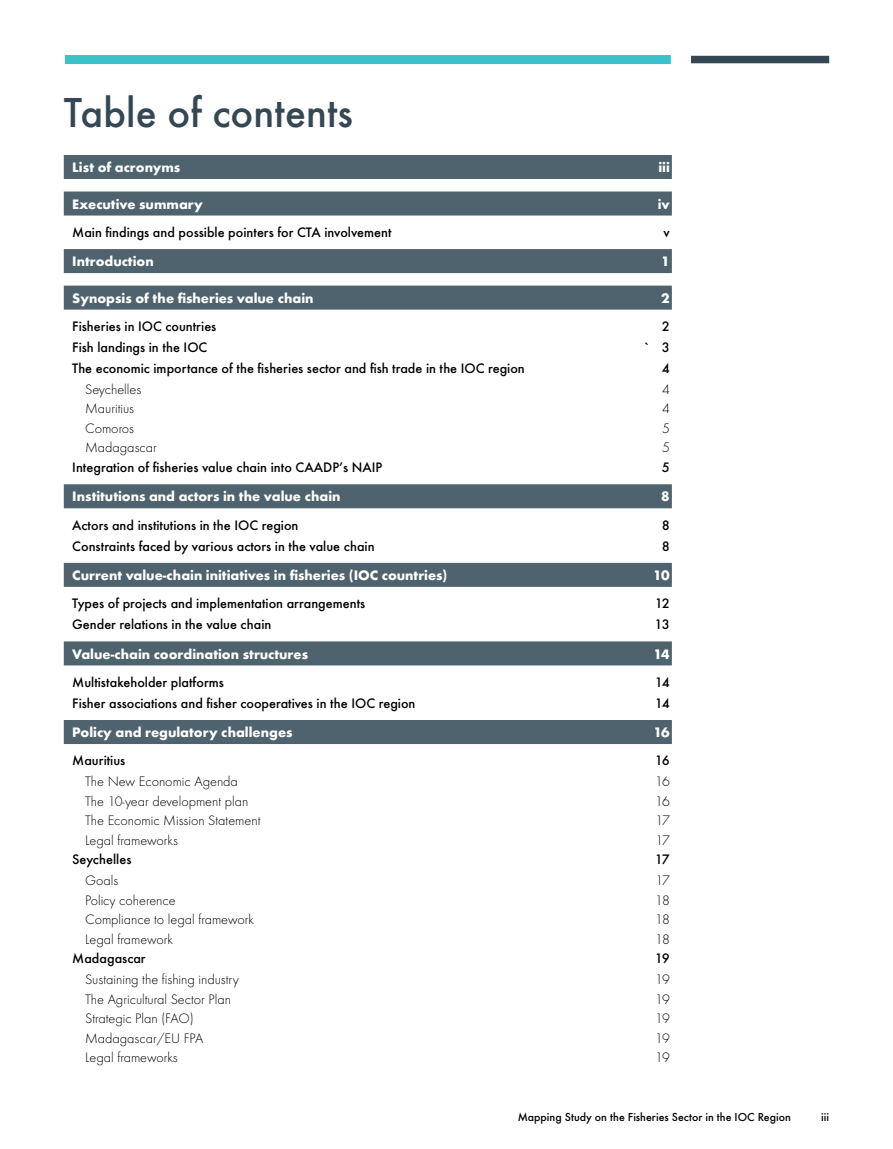
<style>
.page{position:relative;width:893px;height:1149px;background:#fff}
.page>*{position:absolute;margin:0;border:0;box-sizing:border-box;transform-origin:0 0}
.t1{font:500 43.5px "Futura T";color:#344853}
.t2{font:500 14.25px "Futura T";color:#000}
.t3{font:300 14.25px "Futura T";color:#000}
.t4{font:700 14.25px "Futura T";color:#fff}
.t5{font:500 12px "Futura T";color:#000}
</style>
<div class="page">
<div style="left:65px;top:55px;width:606px;height:9px;background:#3bc1ca"></div>
<div style="left:691px;top:56px;width:138px;height:7px;background:#344853"></div>
<div style="left:64px;top:155px;width:608px;height:24px;background:#4e636e"></div>
<div style="left:64px;top:191px;width:608px;height:24px;background:#4e636e"></div>
<div style="left:64px;top:249px;width:608px;height:24px;background:#4e636e"></div>
<div style="left:64px;top:285px;width:608px;height:24px;background:#4e636e"></div>
<div style="left:64px;top:484px;width:608px;height:24px;background:#4e636e"></div>
<div style="left:64px;top:562px;width:608px;height:24px;background:#4e636e"></div>
<div style="left:64px;top:641px;width:608px;height:24px;background:#4e636e"></div>
<div style="left:64px;top:719px;width:608px;height:24px;background:#4e636e"></div>
<h1 class="t1" style="left:64px;top:87px;width:291px">Table of contents</h1>
<p class="t4" style="left:72px;top:159px;width:110px">List of acronyms</p>
<p class="t4" style="left:658px;top:159px;width:13px">iii</p>
<p class="t4" style="left:72px;top:195px;width:132px">Executive summary</p>
<p class="t4" style="left:658px;top:195px;width:14px">iv</p>
<p class="t2" style="left:72px;top:223px;width:321px">Main findings and possible pointers for CTA involvement</p>
<p class="t2" style="left:663px;top:223px;width:8px">v</p>
<p class="t4" style="left:72px;top:253px;width:83px">Introduction</p>
<p class="t4" style="left:661px;top:253px;width:10px">1</p>
<p class="t4" style="left:72px;top:289px;width:243px">Synopsis of the fisheries value chain</p>
<p class="t4" style="left:661px;top:289px;width:10px">2</p>
<p class="t2" style="left:72px;top:317px;width:146px">Fisheries in IOC countries</p>
<p class="t2" style="left:662px;top:317px;width:10px">2</p>
<p class="t2" style="left:72px;top:339px;width:137px">Fish landings in the IOC</p>
<p class="t2" style="left:644px;top:339px;width:27px">` 3</p>
<p class="t2" style="left:72px;top:360px;width:454px">The economic importance of the fisheries sector and fish trade in the IOC region</p>
<p class="t2" style="left:662px;top:360px;width:10px">4</p>
<p class="t3" style="left:85px;top:381px;width:58px">Seychelles</p>
<p class="t3" style="left:662px;top:381px;width:9px">4</p>
<p class="t3" style="left:85px;top:400px;width:51px">Mauritius</p>
<p class="t3" style="left:662px;top:400px;width:9px">4</p>
<p class="t3" style="left:85px;top:420px;width:51px">Comoros</p>
<p class="t3" style="left:662px;top:420px;width:9px">5</p>
<p class="t3" style="left:85px;top:439px;width:73px">Madagascar</p>
<p class="t3" style="left:662px;top:439px;width:9px">5</p>
<p class="t2" style="left:72px;top:458px;width:312px">Integration of fisheries value chain into CAADP’s NAIP</p>
<p class="t2" style="left:662px;top:458px;width:10px">5</p>
<p class="t4" style="left:72px;top:488px;width:270px">Institutions and actors in the value chain</p>
<p class="t4" style="left:661px;top:488px;width:10px">8</p>
<p class="t2" style="left:72px;top:516px;width:228px">Actors and institutions in the IOC region</p>
<p class="t2" style="left:662px;top:516px;width:10px">8</p>
<p class="t2" style="left:72px;top:537px;width:304px">Constraints faced by various actors in the value chain</p>
<p class="t2" style="left:662px;top:537px;width:10px">8</p>
<p class="t4" style="left:72px;top:566px;width:377px">Current value-chain initiatives in fisheries (IOC countries)</p>
<p class="t4" style="left:653px;top:566px;width:18px">10</p>
<p class="t2" style="left:72px;top:594px;width:295px">Types of projects and implementation arrangements</p>
<p class="t2" style="left:655px;top:594px;width:17px">12</p>
<p class="t2" style="left:72px;top:615px;width:201px">Gender relations in the value chain</p>
<p class="t2" style="left:655px;top:615px;width:17px">13</p>
<p class="t4" style="left:72px;top:645px;width:237px">Value-chain coordination structures</p>
<p class="t4" style="left:653px;top:645px;width:18px">14</p>
<p class="t2" style="left:72px;top:673px;width:153px">Multistakeholder platforms</p>
<p class="t2" style="left:655px;top:673px;width:17px">14</p>
<p class="t2" style="left:72px;top:694px;width:345px">Fisher associations and fisher cooperatives in the IOC region</p>
<p class="t2" style="left:655px;top:694px;width:17px">14</p>
<p class="t4" style="left:72px;top:723px;width:222px">Policy and regulatory challenges</p>
<p class="t4" style="left:653px;top:723px;width:18px">16</p>
<p class="t2" style="left:72px;top:751px;width:55px">Mauritius</p>
<p class="t2" style="left:655px;top:751px;width:17px">16</p>
<p class="t3" style="left:85px;top:773px;width:154px">The New Economic Agenda</p>
<p class="t3" style="left:655px;top:773px;width:16px">16</p>
<p class="t3" style="left:85px;top:792px;width:165px">The 10-year development plan</p>
<p class="t3" style="left:655px;top:792px;width:16px">16</p>
<p class="t3" style="left:85px;top:812px;width:177px">The Economic Mission Statement</p>
<p class="t3" style="left:655px;top:812px;width:16px">17</p>
<p class="t3" style="left:85px;top:831px;width:94px">Legal frameworks</p>
<p class="t3" style="left:655px;top:831px;width:16px">17</p>
<p class="t2" style="left:72px;top:850px;width:61px">Seychelles</p>
<p class="t2" style="left:655px;top:850px;width:16px">17</p>
<p class="t3" style="left:85px;top:871px;width:35px">Goals</p>
<p class="t3" style="left:655px;top:871px;width:16px">17</p>
<p class="t3" style="left:85px;top:891px;width:92px">Policy coherence</p>
<p class="t3" style="left:655px;top:891px;width:16px">18</p>
<p class="t3" style="left:85px;top:910px;width:171px">Compliance to legal framework</p>
<p class="t3" style="left:655px;top:910px;width:16px">18</p>
<p class="t3" style="left:85px;top:930px;width:90px">Legal framework</p>
<p class="t3" style="left:655px;top:930px;width:16px">18</p>
<p class="t2" style="left:72px;top:949px;width:75px">Madagascar</p>
<p class="t2" style="left:655px;top:949px;width:17px">19</p>
<p class="t3" style="left:85px;top:970px;width:155px">Sustaining the fishing industry</p>
<p class="t3" style="left:655px;top:970px;width:16px">19</p>
<p class="t3" style="left:85px;top:990px;width:148px">The Agricultural Sector Plan</p>
<p class="t3" style="left:655px;top:990px;width:16px">19</p>
<p class="t3" style="left:85px;top:1009px;width:110px">Strategic Plan (FAO)</p>
<p class="t3" style="left:655px;top:1009px;width:16px">19</p>
<p class="t3" style="left:85px;top:1029px;width:120px">Madagascar/EU FPA</p>
<p class="t3" style="left:655px;top:1029px;width:16px">19</p>
<p class="t3" style="left:85px;top:1048px;width:94px">Legal frameworks</p>
<p class="t3" style="left:655px;top:1048px;width:16px">19</p>
<p class="t5" style="left:518px;top:1109px;width:275px">Mapping Study on the Fisheries Sector in the IOC Region</p>
<p class="t5" style="left:821px;top:1109px;width:9px">iii</p>
</div>
